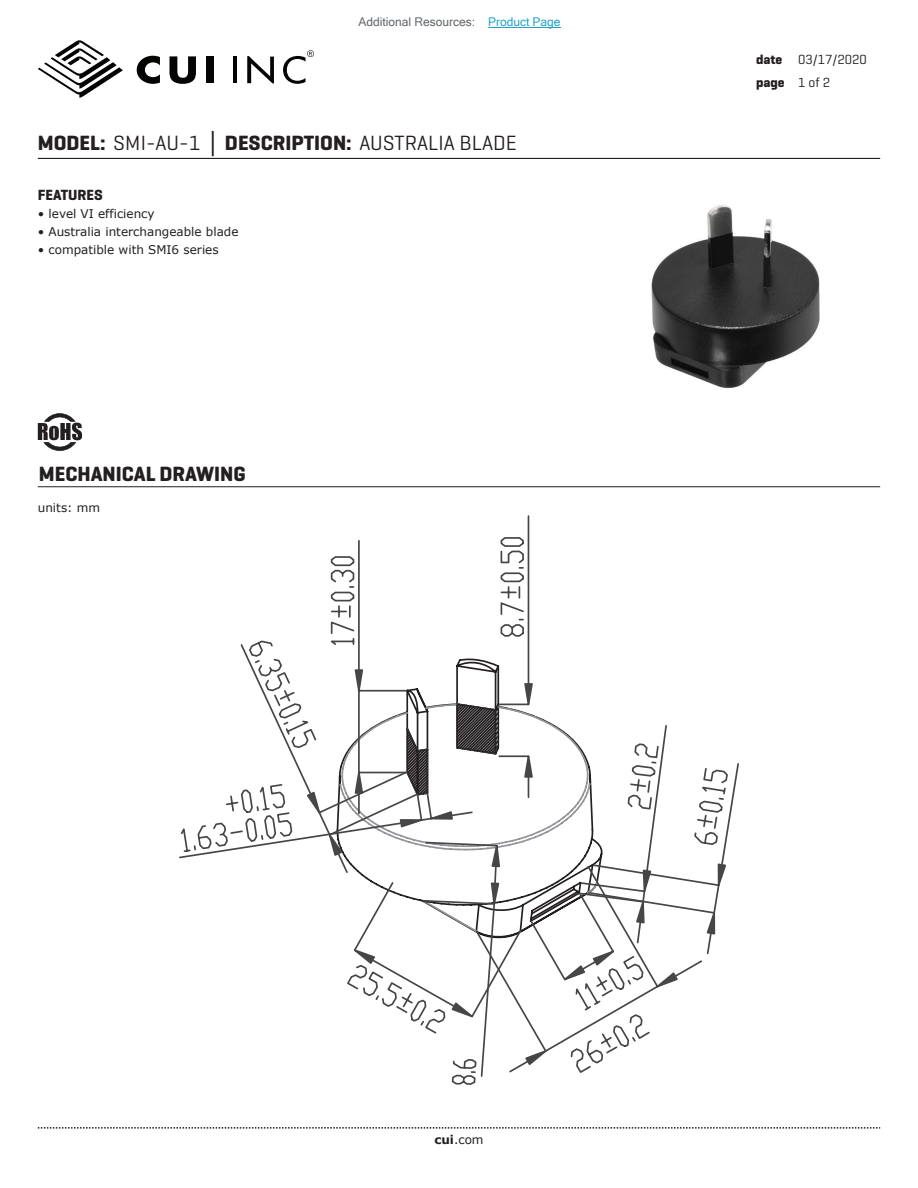
<style>
.page{position:relative;width:918px;height:1188px;background:#fff}
.page>*{position:absolute;margin:0;border:0;box-sizing:border-box;transform-origin:0 0}
.t1{font:21px "Geogrotesque";color:#231f20}
.t2{font:700 21px "Geogrotesque";color:#231f20}
.t3{font:700 15px "Geogrotesque";color:#231f20}
.t4{font:13.5px/22.5px "Geogrotesque";color:#231f20}
.t5{font:12px "Verdana";color:#231f20}
.t6{font:12px "Microsoft Sans Serif";color:#63676b}
.s1{color:#23a4c6}
.s2{font-weight:700}
.s3{font-family:"Verdana";font-weight:700}
</style>
<div class="page">
<svg style="left:38px;top:1127px;width:842px;height:2px"></svg>
<hr style="left:38px;top:158px;width:842px;height:1px;background:#231f20">
<svg style="left:38px;top:40px;width:85px;height:58px"></svg>
<hr style="left:233px;top:56px;width:3px;height:27px;background:#040503">
<svg style="left:247px;top:56px;width:27px;height:27px"></svg>
<svg style="left:137px;top:56px;width:23px;height:28px"></svg>
<svg style="left:169px;top:56px;width:27px;height:28px"></svg>
<div style="left:206px;top:56px;width:8px;height:27px;background:#040503"></div>
<svg style="left:283px;top:50px;width:31px;height:34px"></svg>
<svg style="left:38px;top:413px;width:44px;height:38px"></svg>
<hr style="left:38px;top:486px;width:842px;height:1px;background:#231f20">
<svg style="left:179px;top:536px;width:351px;height:549px"></svg>
<svg style="left:305px;top:539px;width:434px;height:539px"></svg>
<img style="left:651px;top:205px;width:169px;height:184px">
<hr style="left:488px;top:27px;width:73px;height:1px;background:#23a4c6">
<p class="t6" style="left:358px;top:15px;width:204px">Additional Resources: <span class="s1">Product Page</span></p>
<h1 class="t1" style="left:38px;top:130px;width:480px"><span class="s2">MODEL:</span> SMI-AU-1 <span class="s3">│</span> <span class="s2">DESCRIPTION:</span> AUSTRALIA BLADE</h1>
<p class="t3" style="left:38px;top:186px;width:67px">FEATURES</p>
<p class="t5" style="left:38px;top:206px;width:118px">• level VI efficiency</p>
<p class="t5" style="left:38px;top:224px;width:202px">• Australia interchangeable blade</p>
<p class="t5" style="left:38px;top:242px;width:182px">• compatible with SMI6 series</p>
<h1 class="t2" style="left:39px;top:461px;width:208px">MECHANICAL DRAWING</h1>
<p class="t5" style="left:38px;top:499px;width:64px">units: mm</p>
<p class="t4" style="left:756px;top:48px;width:112px"><span class="s2">date</span> 03/17/2020 <span class="s2">page</span> 1 of 2</p>
<p class="t5" style="left:434px;top:1131px;width:51px"><span class="s2">cui</span>.com</p>
</div>
